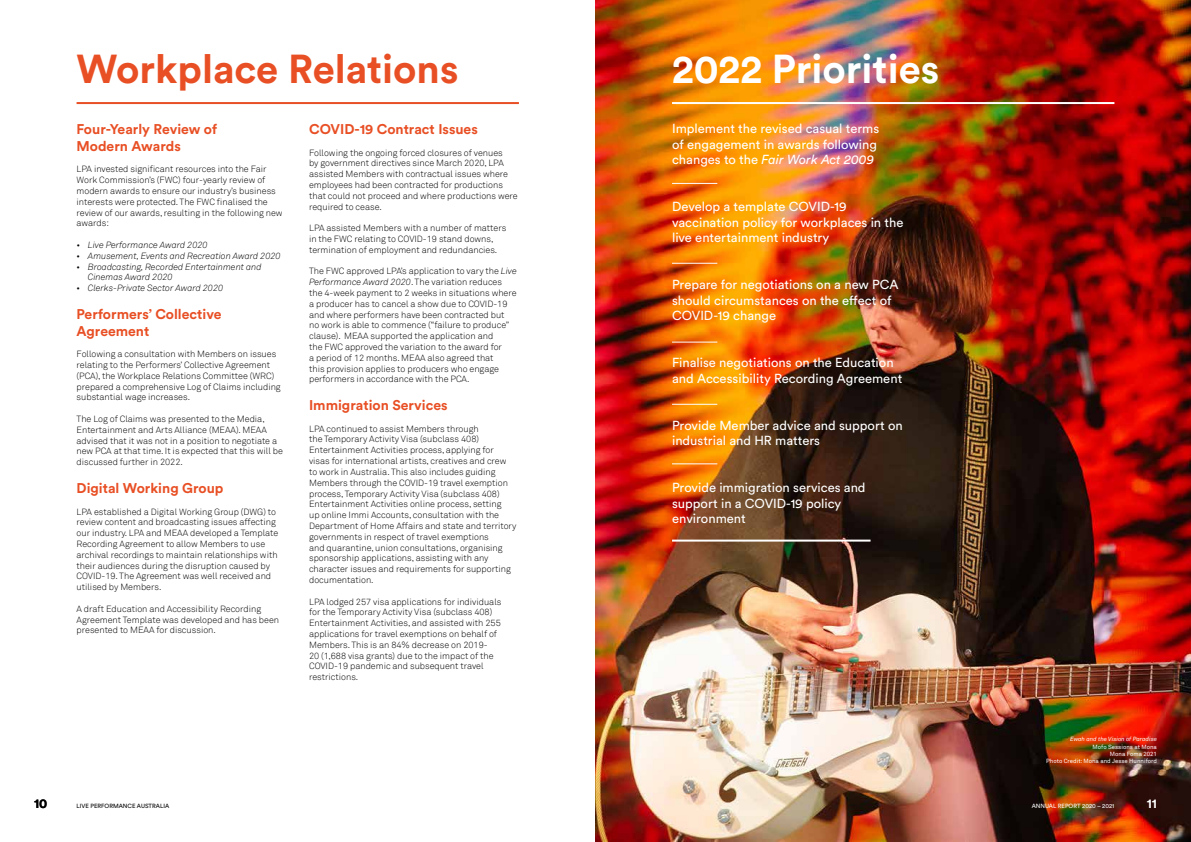
<style>
.page{position:relative;width:1191px;height:842px;background:#fff}
.page>*{position:absolute;margin:0;border:0;box-sizing:border-box;transform-origin:0 0}
.t1{font:700 40px "Circular Std";color:#e84f24}
.t2{font:700 40px "Circular Std";color:#fff}
.t3{font:700 14px/16.8px "Circular Std";color:#e84f24}
.t4{font:13px/15.6px "Circular Std";color:#fff}
.t5{font:700 13px "Circular Std";color:#000}
.t6{font:700 13px "Circular Std";color:#fff}
.t7{font:300 9px/10.8px "Akkurat";color:#000}
.t8{font:italic 300 9px/10.8px "Akkurat";color:#000}
.t9{font:6px/7.2px "Akkurat";color:#fff;text-align:right}
.t10{font:6px "Circular Std";color:#fff}
.t11{font:italic 6px "Akkurat";color:#fff}
.t12{font:6px "Circular Std";color:#000}
.s1{font-style:normal}
.s2{font-style:italic}
</style>
<div class="page">
<img style="left:595px;top:0;width:596px;height:842px">
<hr style="left:672px;top:102px;width:442px;height:2px;background:#fff">
<hr style="left:672px;top:540px;width:198px;height:2px;background:#fff">
<hr style="left:672px;top:183px;width:45px;height:1px;background:#fff">
<hr style="left:672px;top:263px;width:45px;height:1px;background:#fff">
<hr style="left:672px;top:342px;width:45px;height:1px;background:#fff">
<hr style="left:672px;top:404px;width:45px;height:1px;background:#fff">
<hr style="left:672px;top:463px;width:45px;height:1px;background:#fff">
<hr style="left:77px;top:102px;width:442px;height:2px;background:#e84f24">
<h1 class="t1" style="left:77px;top:44px;width:383px">Workplace Relations</h1>
<h2 class="t3" style="left:77px;top:120px;width:142px">Four-Yearly Review of<br>Modern Awards</h2>
<p class="t7" style="left:77px;top:164px;width:208px">LPA invested significant resources into the Fair Work Commission’s (FWC) four-yearly review of modern awards to ensure our industry’s business interests were protected. The FWC finalised the review of our awards, resulting in the following new awards:</p>
<p class="t8" style="left:77px;top:240px;width:133px"><span class="s1">•</span> Live Performance Award 2020</p>
<p class="t8" style="left:77px;top:250px;width:206px">• Amusement, Events and Recreation Award 2020</p>
<p class="t8" style="left:88px;top:261px;width:175px;text-indent:-11px">• Broadcasting, Recorded Entertainment and<br>Cinemas Award 2020</p>
<p class="t8" style="left:77px;top:283px;width:148px">• Clerks-Private Sector Award 2020</p>
<h2 class="t3" style="left:77px;top:305px;width:146px">Performers’ Collective<br>Agreement</h2>
<p class="t7" style="left:77px;top:349px;width:206px">Following a consultation with Members on issues relating to the Performers’ Collective Agreement (PCA), the Workplace Relations Committee (WRC) prepared a comprehensive Log of Claims including substantial wage increases.</p>
<p class="t7" style="left:77px;top:414px;width:208px">The Log of Claims was presented to the Media, Entertainment and Arts Alliance (MEAA). MEAA advised that it was not in a position to negotiate a new PCA at that time. It is expected that this will be discussed further in 2022.</p>
<h2 class="t3" style="left:77px;top:479px;width:148px">Digital Working Group</h2>
<p class="t7" style="left:77px;top:506px;width:203px">LPA established a Digital Working Group (DWG) to review content and broadcasting issues affecting our industry. LPA and MEAA developed a Template Recording Agreement to allow Members to use archival recordings to maintain relationships with their audiences during the disruption caused by COVID-19. The Agreement was well received and utilised by Members.</p>
<p class="t7" style="left:77px;top:603px;width:204px">A draft Education and Accessibility Recording<br>Agreement Template was developed and has been presented to MEAA for discussion.</p>
<h2 class="t3" style="left:309px;top:120px;width:170px">COVID-19 Contract Issues</h2>
<p class="t7" style="left:309px;top:147px;width:210px">Following the ongoing forced closures of venues<br>by government directives since March 2020, LPA assisted Members with contractual issues where employees had been contracted for productions that could not proceed and where productions were required to cease.</p>
<p class="t7" style="left:309px;top:223px;width:199px">LPA assisted Members with a number of matters in the FWC relating to COVID-19 stand downs, termination of employment and redundancies.</p>
<p class="t7" style="left:309px;top:266px;width:209px">The FWC approved LPA’s application to vary the <span class="s2">Live Performance Award 2020</span>. The variation reduces the 4-week payment to 2 weeks in situations where a producer has to cancel a show due to COVID-19 and where performers have been contracted but no work is able to commence (“failure to produce” clause). MEAA supported the application and<br>the FWC approved the variation to the award for<br>a period of 12 months. MEAA also agreed that<br>this provision applies to producers who engage performers in accordance with the PCA.</p>
<h2 class="t3" style="left:309px;top:396px;width:140px">Immigration Services</h2>
<p class="t7" style="left:309px;top:423px;width:209px">LPA continued to assist Members through<br>the Temporary Activity Visa (subclass 408)<br>Entertainment Activities process, applying for visas for international artists, creatives and crew to work in Australia. This also includes guiding Members through the COVID-19 travel exemption process, Temporary Activity Visa (subclass 408)<br>Entertainment Activities online process, setting<br>up online Immi Accounts, consultation with the Department of Home Affairs and state and territory governments in respect of travel exemptions<br>and quarantine, union consultations, organising sponsorship applications, assisting with any character issues and requirements for supporting documentation.</p>
<p class="t7" style="left:309px;top:596px;width:194px">LPA lodged 257 visa applications for individuals for the Temporary Activity Visa (subclass 408)<br>Entertainment Activities, and assisted with 255 applications for travel exemptions on behalf of Members. This is an 84% decrease on 2019-<br>20 (1,688 visa grants) due to the impact of the COVID-19 pandemic and subsequent travel restrictions.</p>
<h1 class="t2" style="left:672px;top:44px;width:269px">2022 Priorities</h1>
<h3 class="t4" style="left:672px;top:121px;width:209px">Implement the revised casual terms of engagement in awards following changes to the <span class="s2">Fair Work Act 2009</span></h3>
<h3 class="t4" style="left:672px;top:199px;width:233px">Develop a template COVID-19 vaccination policy for workplaces in the live entertainment industry</h3>
<h3 class="t4" style="left:672px;top:277px;width:228px">Prepare for negotiations on a new PCA should circumstances on the effect of<br>COVID-19 change</h3>
<h3 class="t4" style="left:672px;top:355px;width:232px">Finalise negotiations on the Education and Accessibility Recording Agreement</h3>
<h3 class="t4" style="left:672px;top:417px;width:232px">Provide Member advice and support on industrial and HR matters</h3>
<h3 class="t4" style="left:672px;top:480px;width:195px">Provide immigration services and support in a COVID-19 policy environment</h3>
<p class="t11" style="left:1070px;top:736px;width:88px">Ewah and the Vision of Paradise</p>
<p class="t9" style="left:1046px;top:743px;width:112px">Mofo Sessions at Mona<br>Mona Foma 2021<br>Photo Credit: Mona and Jesse Hunniford</p>
<h3 class="t5" style="left:34px;top:795px;width:15px">10</h3>
<p class="t12" style="left:77px;top:802px;width:94px">LIVE PERFORMANCE AUSTRALIA</p>
<p class="t10" style="left:1088px;top:802px;width:27px">19 – 2020</p>
<p class="t10" style="left:1031px;top:802px;width:84px">ANNUAL REPORT 2020 – 2021</p>
<h3 class="t6" style="left:1146px;top:795px;width:12px">11</h3>
</div>
